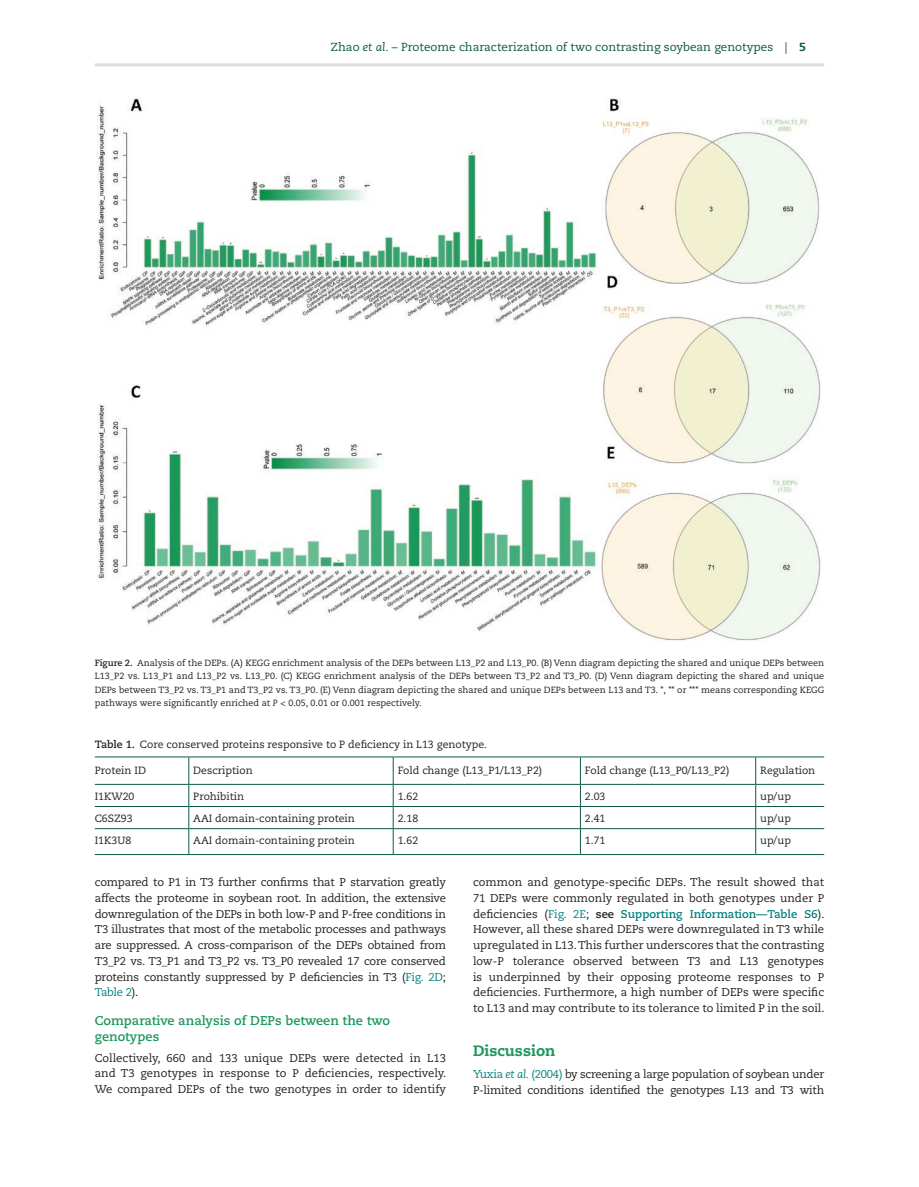
<style>
.page{position:relative;width:919px;height:1187px;background:#fff}
.page>*{position:absolute;margin:0;border:0;box-sizing:border-box;transform-origin:0 0}
.t1{font:800 15px "Caecilia LT Std";color:#1e985e}
.t2{font:700 12.75px/16.5px "Caecilia LT Std";color:#1e985e}
.t3{font:11.7px "Caecilia LT Std";color:#0d5948}
.t4{font:11.25px/15.8px "Caecilia LT Std";letter-spacing:-.02em;color:#231f20;text-align:justify}
.t5{font:10.5px "Caecilia LT Std";color:#231f20}
.t6{font:9px/13.5px "Caecilia LT Std";color:#231f20;text-align:justify}
.s1{font-style:italic}
.s2{font-weight:800}
.s3{font-weight:700}
.s4{color:#008181}
.s5{font-weight:700;color:#008181}
.s6{font-style:italic;color:#008181}
</style>
<div class="page">
<hr style="left:95px;top:63px;width:729px;height:3px;background:#dcdddf">
<img style="left:97px;top:98px;width:724px;height:543px">
<hr style="left:95px;top:756px;width:94px;height:1px;background:#0d5948">
<hr style="left:189px;top:756px;width:204px;height:1px;background:#0d5948">
<hr style="left:393px;top:756px;width:187px;height:1px;background:#0d5948">
<hr style="left:580px;top:756px;width:175px;height:1px;background:#0d5948">
<hr style="left:755px;top:756px;width:69px;height:1px;background:#0d5948">
<hr style="left:95px;top:784px;width:94px;height:1px;background:#0d5948">
<hr style="left:189px;top:784px;width:204px;height:1px;background:#0d5948">
<hr style="left:393px;top:784px;width:187px;height:1px;background:#0d5948">
<hr style="left:580px;top:784px;width:175px;height:1px;background:#0d5948">
<hr style="left:755px;top:784px;width:69px;height:1px;background:#0d5948">
<hr style="left:95px;top:806px;width:94px;height:1px;background:#0d5948">
<hr style="left:189px;top:806px;width:204px;height:1px;background:#0d5948">
<hr style="left:393px;top:806px;width:187px;height:1px;background:#0d5948">
<hr style="left:580px;top:806px;width:175px;height:1px;background:#0d5948">
<hr style="left:755px;top:806px;width:69px;height:1px;background:#0d5948">
<hr style="left:95px;top:854px;width:94px;height:1px;background:#0d5948">
<hr style="left:95px;top:828px;width:94px;height:1px;background:#0d5948">
<svg style="left:188px;top:757px;width:1px;height:97px"></svg>
<hr style="left:189px;top:854px;width:204px;height:1px;background:#0d5948">
<hr style="left:189px;top:828px;width:204px;height:1px;background:#0d5948">
<svg style="left:393px;top:757px;width:1px;height:97px"></svg>
<hr style="left:393px;top:854px;width:187px;height:1px;background:#0d5948">
<hr style="left:393px;top:828px;width:187px;height:1px;background:#0d5948">
<svg style="left:580px;top:757px;width:1px;height:97px"></svg>
<hr style="left:580px;top:854px;width:175px;height:1px;background:#0d5948">
<hr style="left:580px;top:828px;width:175px;height:1px;background:#0d5948">
<svg style="left:755px;top:757px;width:1px;height:97px"></svg>
<hr style="left:755px;top:854px;width:69px;height:1px;background:#0d5948">
<hr style="left:755px;top:828px;width:69px;height:1px;background:#0d5948">
<p class="t3" style="left:330px;top:41px;width:477px">Zhao <span class="s1">et al.</span> – Proteome characterization of two contrasting soybean genotypes | <span class="s2">5</span></p>
<p class="t6" style="left:95px;top:656px;width:731px"><span class="s3">Figure 2.</span> Analysis of the DEPs. (A) KEGG enrichment analysis of the DEPs between L13_P2 and L13_P0. (B) Venn diagram depicting the shared and unique DEPs between L13_P2 vs. L13_P1 and L13_P2 vs. L13_P0. (C) KEGG enrichment analysis of the DEPs between T3_P2 and T3_P0. (D) Venn diagram depicting the shared and unique DEPs between T3_P2 vs. T3_P1 and T3_P2 vs. T3_P0. (E) Venn diagram depicting the shared and unique DEPs between L13 and T3. *, ** or *** means corresponding KEGG pathways were significantly enriched at <span class="s1">P</span> &lt; 0.05, 0.01 or 0.001 respectively.</p>
<p class="t5" style="left:95px;top:737px;width:394px"><span class="s3">Table 1.</span> Core conserved proteins responsive to P deficiency in L13 genotype.</p>
<p class="t5" style="left:95px;top:764px;width:53px">Protein ID</p>
<p class="t5" style="left:193px;top:764px;width:61px">Description</p>
<p class="t5" style="left:397px;top:764px;width:146px">Fold change (L13_P1/L13_P2)</p>
<p class="t5" style="left:585px;top:764px;width:146px">Fold change (L13_P0/L13_P2)</p>
<p class="t5" style="left:760px;top:764px;width:57px">Regulation</p>
<p class="t5" style="left:95px;top:790px;width:41px">I1KW20</p>
<p class="t5" style="left:193px;top:790px;width:52px">Prohibitin</p>
<p class="t5" style="left:397px;top:790px;width:22px">1.62</p>
<p class="t5" style="left:585px;top:790px;width:22px">2.03</p>
<p class="t5" style="left:760px;top:790px;width:32px">up/up</p>
<p class="t5" style="left:95px;top:812px;width:39px">C6SZ93</p>
<p class="t5" style="left:193px;top:812px;width:163px">AAI domain-containing protein</p>
<p class="t5" style="left:397px;top:812px;width:22px">2.18</p>
<p class="t5" style="left:585px;top:812px;width:22px">2.41</p>
<p class="t5" style="left:760px;top:812px;width:32px">up/up</p>
<p class="t5" style="left:95px;top:834px;width:38px">I1K3U8</p>
<p class="t5" style="left:193px;top:834px;width:163px">AAI domain-containing protein</p>
<p class="t5" style="left:397px;top:834px;width:22px">1.62</p>
<p class="t5" style="left:585px;top:834px;width:22px">1.71</p>
<p class="t5" style="left:760px;top:834px;width:32px">up/up</p>
<p class="t4" style="left:95px;top:874px;width:353px">compared to P1 in T3 further confirms that P starvation greatly affects the proteome in soybean root. In addition, the extensive downregulation of the DEPs in both low-P and P-free conditions in T3 illustrates that most of the metabolic processes and pathways are suppressed. A cross-comparison of the DEPs obtained from T3_P2 vs. T3_P1 and T3_P2 vs. T3_P0 revealed 17 core conserved proteins constantly suppressed by P deficiencies in T3 (<span class="s4">Fig. 2D</span>; <span class="s4">Table 2</span>).</p>
<p class="t2" style="left:95px;top:1012px;width:297px">Comparative analysis of DEPs between the two genotypes</p>
<p class="t4" style="left:95px;top:1050px;width:353px">Collectively, 660 and 133 unique DEPs were detected in L13 and T3 genotypes in response to P deficiencies, respectively.<br>We compared DEPs of the two genotypes in order to identify</p>
<p class="t4" style="left:473px;top:874px;width:353px">common and genotype-specific DEPs. The result showed that 71 DEPs were commonly regulated in both genotypes under P deficiencies (<span class="s4">Fig. 2E</span>; <span class="s3">see</span> <span class="s5">Supporting Information—Table S6</span>).<br>However, all these shared DEPs were downregulated in T3 while upregulated in L13. This further underscores that the contrasting low-P tolerance observed between T3 and L13 genotypes is underpinned by their opposing proteome responses to P deficiencies. Furthermore, a high number of DEPs were specific to L13 and may contribute to its tolerance to limited P in the soil.</p>
<h1 class="t1" style="left:473px;top:1041px;width:84px">Discussion</h1>
<p class="t4" style="left:473px;top:1066px;width:352px"><span class="s4">Yuxia</span> <span class="s6">et al.</span> <span class="s4">(2004)</span> by screening a large population of soybean under<br>P-limited conditions identified the genotypes L13 and T3 with</p>
</div>
